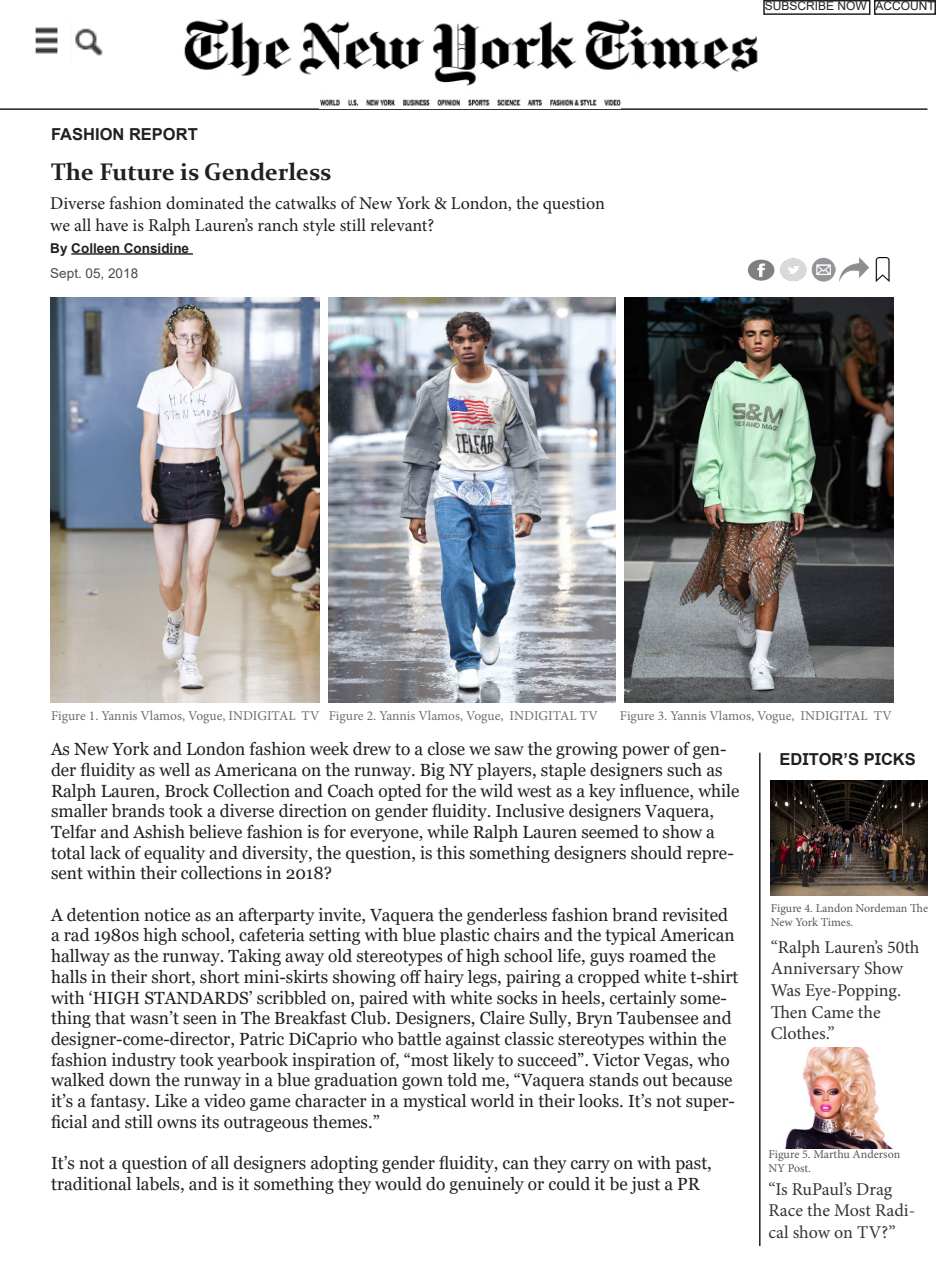
<style>
.page{position:relative;width:936px;height:1263px;background:#fff}
.page>*{position:absolute;margin:0;border:0;box-sizing:border-box;transform-origin:0 0}
.t1{font:700 24px "Constantia";color:#231f20}
.t2{font:18px/21.6px "Minion Pro";color:#231f20}
.t3{font:18px/21.6px "Minion Pro";letter-spacing:-.005em;color:#333233}
.t4{font:18px/21.6px "Minion Pro";color:#363536}
.t5{font:17.55px/20.7px "Georgia";color:#231f20}
.t6{font:700 16.5px "Arial";color:#231f20}
.t7{font:13.5px "Minion Pro";color:#6e6f72}
.t8{font:13.5px "Minion Pro";color:#6c6d70}
.t9{font:700 13.5px "Arial";color:#231f20}
.t10{font:13.5px "Arial";color:#494a4b}
.t11{font:12px/14.4px "Minion Pro";letter-spacing:-.005em;color:#57585a}
.t12{font:12px/14.4px "Minion Pro";color:#545557}
.t13{font:12px "Arial";color:#231f20}
</style>
<div class="page">
<img style="left:184px;top:19px;width:574px;height:67px">
<img style="left:35px;top:27px;width:68px;height:29px">
<hr style="left:0;top:108px;width:927px;height:2px;background:#231f20">
<hr style="left:759px;top:753px;width:1px;height:493px;background:#231f20">
<hr style="left:71px;top:253px;width:122px;height:2px;background:#231f20">
<div style="left:763px;top:0;width:107px;height:15px;border:2px solid #231f20"></div>
<div style="left:873px;top:0;width:62px;height:15px;border:2px solid #231f20"></div>
<img style="left:50px;top:298px;width:270px;height:404px">
<img style="left:624px;top:298px;width:269px;height:404px">
<img style="left:329px;top:298px;width:286px;height:404px">
<img style="left:320px;top:99px;width:300px;height:7px">
<img style="left:770px;top:780px;width:157px;height:116px">
<img style="left:785px;top:1047px;width:109px;height:102px">
<img style="left:747px;top:259px;width:28px;height:22px">
<img style="left:780px;top:258px;width:27px;height:23px">
<img style="left:811px;top:258px;width:24px;height:23px">
<img style="left:839px;top:258px;width:29px;height:23px">
<img style="left:875px;top:258px;width:15px;height:23px">
<p class="t6" style="left:51px;top:122px;width:148px">FASHION REPORT</p>
<p class="t1" style="left:51px;top:155px;width:281px">The Future is Genderless</p>
<p class="t2" style="left:50px;top:193px;width:556px">Diverse fashion dominated the catwalks of New York &amp; London, the question we all have is Ralph Lauren’s ranch style still relevant?</p>
<p class="t9" style="left:50px;top:238px;width:140px">By Colleen Considine</p>
<p class="t10" style="left:50px;top:264px;width:89px">Sept. 05, 2018</p>
<p class="t13" style="left:764px;top:-2px;width:104px">SUBSCRIBE NOW</p>
<p class="t13" style="left:875px;top:-2px;width:61px">ACCOUNT</p>
<p class="t8" style="left:51px;top:706px;width:270px">Figure 1. Yannis Vlamos, Vogue, INDIGITAL TV</p>
<p class="t7" style="left:329px;top:706px;width:270px">Figure 2. Yannis Vlamos, Vogue, INDIGITAL TV</p>
<p class="t7" style="left:620px;top:706px;width:274px">Figure 3. Yannis Vlamos, Vogue, INDIGITAL TV</p>
<p class="t5" style="left:51px;top:739px;width:689px">As New York and London fashion week drew to a close we saw the growing power of gen&shy;der fluidity as well as Americana on the runway. Big NY players, staple designers such as Ralph Lauren, Brock Collection and Coach opted for the wild west as a key influence, while smaller brands took a diverse direction on gender fluidity. Inclusive designers Vaquera, Telfar and Ashish believe fashion is for everyone, while Ralph Lauren seemed to show a total lack of equality and diversity, the question, is this something designers should repre&shy;sent within their collections in 2018?</p>
<p class="t5" style="left:51px;top:905px;width:689px">A detention notice as an afterparty invite, Vaquera the genderless fashion brand revisited a rad 1980s high school, cafeteria setting with blue plastic chairs and the typical American hallway as the runway. Taking away old stereotypes of high school life, guys roamed the halls in their short, short mini-skirts showing off hairy legs, pairing a cropped white t-shirt with ‘HIGH STANDARDS’ scribbled on, paired with white socks in heels, certainly some&shy;thing that wasn’t seen in The Breakfast Club. Designers, Claire Sully, Bryn Taubensee and designer-come-director, Patric DiCaprio who battle against classic stereotypes within the fashion industry took yearbook inspiration of, “most likely to succeed”. Victor Vegas, who walked down the runway in a blue graduation gown told me, “Vaquera stands out because it’s a fantasy. Like a video game character in a mystical world in their looks. It’s not super&shy;ficial and still owns its outrageous themes.”</p>
<p class="t5" style="left:51px;top:1153px;width:662px">It’s not a question of all designers adopting gender fluidity, can they carry on with past, traditional labels, and is it something they would do genuinely or could it be just a PR</p>
<p class="t6" style="left:779px;top:747px;width:138px">EDITOR’S PICKS</p>
<p class="t11" style="left:770px;top:901px;width:159px">Figure 4. Landon Nordeman The<br>New York Times.</p>
<p class="t3" style="left:770px;top:936px;width:150px">“Ralph Lauren’s 50th<br>Anniversary Show<br>Was Eye-Popping.<br>Then Came the<br>Clothes.”</p>
<p class="t12" style="left:768px;top:1147px;width:133px">Figure 5. Marthu Anderson<br>NY Post.</p>
<p class="t4" style="left:768px;top:1178px;width:148px">“Is RuPaul’s Drag<br>Race the Most Radi&shy;cal show on TV?”</p>
</div>
